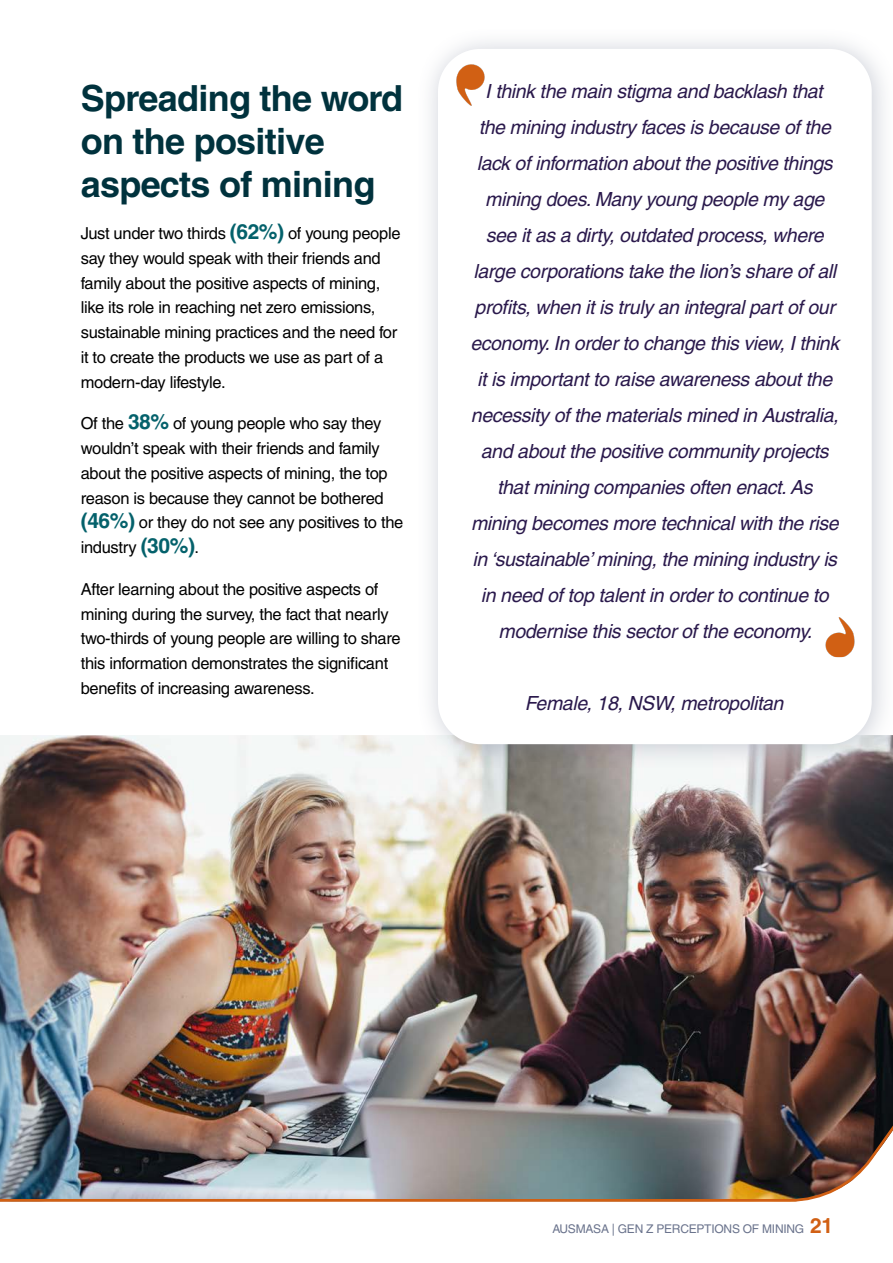
<style>
.page{position:relative;width:893px;height:1263px;background:#fff}
.page>*{position:absolute;margin:0;border:0;box-sizing:border-box;transform-origin:0 0}
.Heading_1{font:700 36px/43.2px "Helvetica LT Pro";letter-spacing:-.02em;color:#00323d}
.Quote_-_White_BG{font:italic 19.5px/36px "Helvetica LT Pro";letter-spacing:-.02em;color:#2a194c;text-align:center}
.t1{font:16.5px/24.8px "Helvetica LT Pro";letter-spacing:-.02em;color:#000}
.t2{font:12px "Helvetica LT Pro";letter-spacing:-.02em;color:#6b748d}
.s1{font-weight:700;font-size:21px;color:#04616b}
.s2{font-weight:700;font-size:21px;color:#d16014}
</style>
<div class="page">
<img style="left:0;top:735px;width:893px;height:243px">
<div style="left:416px;top:27px;width:477px;height:743px;background:#6b748d;opacity:.35"></div>
<div style="left:438px;top:49px;width:434px;height:695px;background:#fff;border-radius:43px"></div>
<img style="left:825px;top:617px;width:30px;height:40px">
<img style="left:456px;top:64px;width:29px;height:42px">
<img style="left:0;top:978px;width:893px;height:224px">
<p class="Heading_1" style="left:81px;top:77px;width:324px">Spreading the word on the positive aspects of mining</p>
<p class="t1" style="left:81px;top:221px;width:321px">Just under two thirds <span class="s1">(62%)</span> of young people say they would speak with their friends and family about the positive aspects of mining, like its role in reaching net zero emissions, sustainable mining practices and the need for it to create the products we use as part of a modern-day lifestyle.</p>
<p class="t1" style="left:81px;top:411px;width:324px">Of the <span class="s1">38%</span> of young people who say they wouldn’t speak with their friends and family about the positive aspects of mining, the top reason is because they cannot be bothered <span class="s1">(46%)</span> or they do not see any positives to the industry <span class="s1">(30%)</span>.</p>
<p class="t1" style="left:81px;top:577px;width:321px">After learning about the positive aspects of mining during the survey, the fact that nearly two-thirds of young people are willing to share this information demonstrates the significant benefits of increasing awareness.</p>
<p class="Quote_-_White_BG" style="left:470px;top:73px;width:370px">I think the main stigma and backlash that<br>the mining industry faces is because of the lack of information about the positive things mining does. Many young people my age see it as a dirty, outdated process, where large corporations take the lion’s share of all profits, when it is truly an integral part of our economy. In order to change this view, I think it is important to raise awareness about the necessity of the materials mined in Australia, and about the positive community projects that mining companies often enact. As mining becomes more technical with the rise in ‘sustainable’ mining, the mining industry is in need of top talent in order to continue to modernise this sector of the economy.</p>
<p class="Quote_-_White_BG" style="left:525px;top:685px;width:260px">Female, 18, NSW, metropolitan</p>
<p class="t2" style="left:552px;top:1222px;width:282px">AUSMASA | GEN Z PERCEPTIONS OF MINING <span class="s2">21</span></p>
</div>
